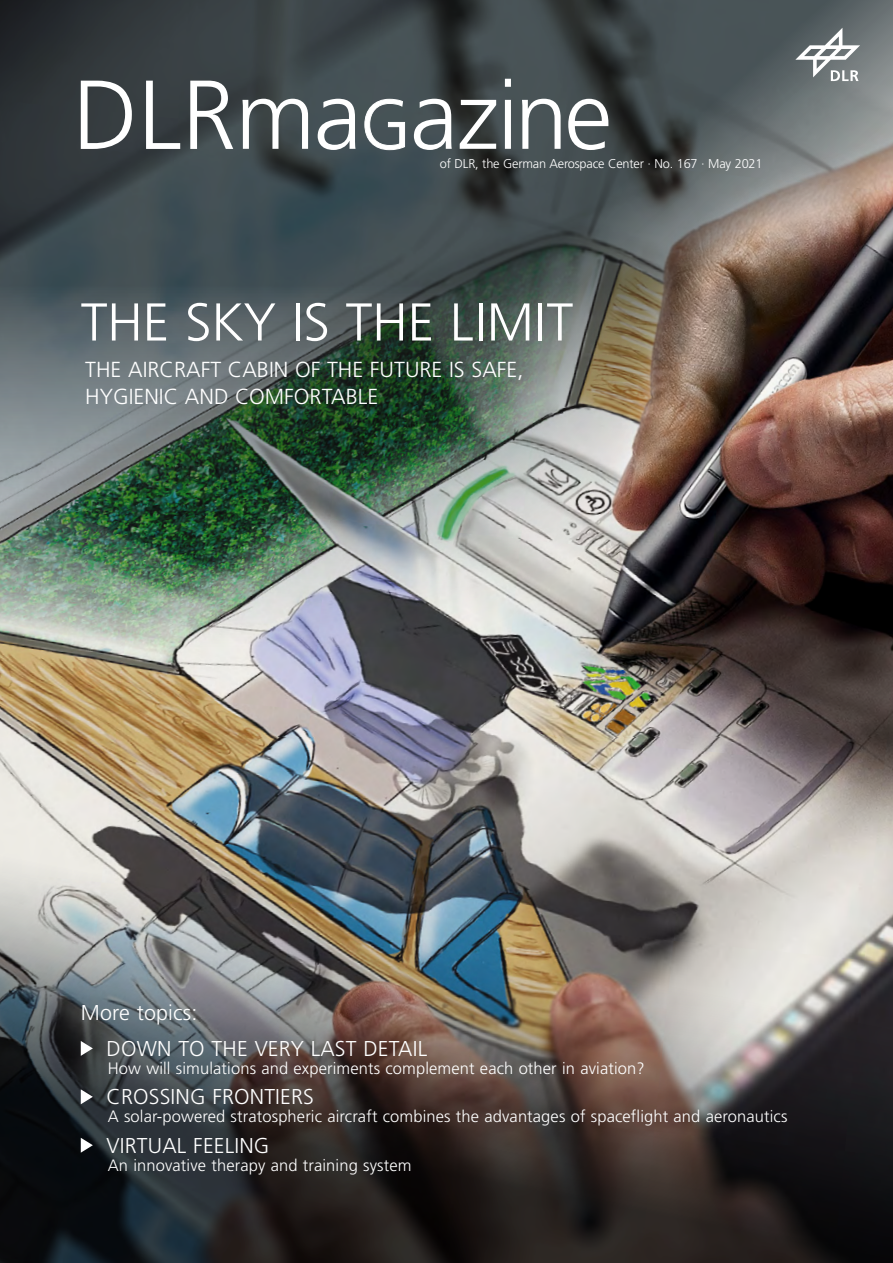
<style>
.page{position:relative;width:893px;height:1263px;background:#fff}
.page>*{position:absolute;margin:0;border:0;box-sizing:border-box;transform-origin:0 0}
.Umschlag_Inhalt{font:300 53.25px "Frutiger LT Std";color:#fff}
.Umschlag_Inhalt-2{font:300 21.75px/27.2px "Frutiger LT Std";color:#fff}
.Umschlag_Inhalt-3{font:300 21.45px "Frutiger LT Std";letter-spacing:.01em;color:#fff}
.Umschlag_Inhalt-4{font:300 16.5px "Frutiger LT Std";letter-spacing:.01em;color:#fff}
.t1{font:300 12.75px "Frutiger LT Std";letter-spacing:-.015em;color:#fff}
</style>
<div class="page">
<img style="left:1px;top:736px;width:892px;height:527px">
<img style="left:1px;top:0;width:892px;height:736px">
<hr style="left:0;top:0;width:1px;height:1263px;background:#ea5827">
<svg style="left:81px;top:80px;width:152px;height:69px"></svg>
<svg style="left:414px;top:79px;width:147px;height:71px"></svg>
<svg style="left:364px;top:99px;width:41px;height:51px"></svg>
<svg style="left:242px;top:99px;width:113px;height:51px"></svg>
<svg style="left:568px;top:99px;width:40px;height:51px"></svg>
<svg style="left:81px;top:1041px;width:12px;height:15px"></svg>
<svg style="left:81px;top:1089px;width:12px;height:15px"></svg>
<svg style="left:81px;top:1138px;width:12px;height:15px"></svg>
<svg style="left:795px;top:28px;width:65px;height:53px"></svg>
<p class="t1" style="left:440px;top:156px;width:324px">of DLR, the German Aerospace Center · No. 167 · May 2021</p>
<p class="Umschlag_Inhalt" style="left:81px;top:292px;width:494px">THE SKY IS THE LIMIT</p>
<p class="Umschlag_Inhalt-2" style="left:85px;top:356px;width:440px">THE AIRCRAFT CABIN OF THE FUTURE IS SAFE,<br>HYGIENIC AND COMFORTABLE</p>
<p class="Umschlag_Inhalt-3" style="left:81px;top:1001px;width:118px">More topics:</p>
<p class="Umschlag_Inhalt-3" style="left:107px;top:1036px;width:322px">DOWN TO THE VERY LAST DETAIL</p>
<p class="Umschlag_Inhalt-4" style="left:108px;top:1059px;width:538px">How will simulations and experiments complement each other in aviation?</p>
<p class="Umschlag_Inhalt-3" style="left:107px;top:1085px;width:209px">CROSSING FRONTIERS</p>
<p class="Umschlag_Inhalt-4" style="left:108px;top:1107px;width:681px">A solar-powered stratospheric aircraft combines the advantages of spaceflight and aeronautics</p>
<p class="Umschlag_Inhalt-3" style="left:107px;top:1133px;width:164px">VIRTUAL FEELING</p>
<p class="Umschlag_Inhalt-4" style="left:108px;top:1156px;width:305px">An innovative therapy and training system</p>
</div>
